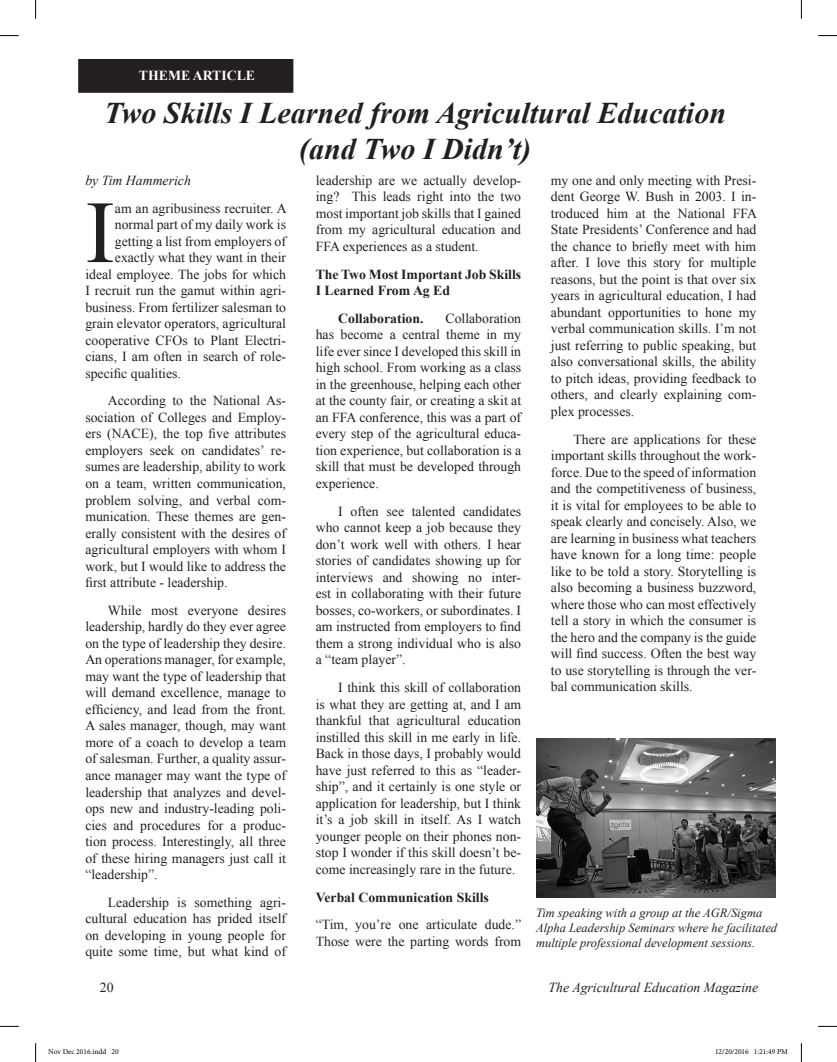
<style>
.page{position:relative;width:837px;height:1062px;background:#fff}
.page>*{position:absolute;margin:0;border:0;box-sizing:border-box;transform-origin:0 0}
.t1{font:88.5px "Times New Roman";color:#231f20}
.t2{font:italic 700 30px/36px "Times New Roman";color:#231f20;text-align:center}
.t3{font:13.75px/16.5px "Times New Roman";color:#231f20;text-align:justify}
.t4{font:700 13.75px/16.5px "Times New Roman";color:#231f20}
.t5{font:italic 13.75px "Times New Roman";color:#231f20}
.t6{font:700 13.75px "Times New Roman";color:#fff}
.t7{font:italic 12.5px/15px "Times New Roman";color:#231f20}
.t8{font:7.5px "Minion Pro";color:#000}
</style>
<div class="page">
<div style="left:79px;top:60px;width:213px;height:32px;background:#231f20"></div>
<div style="left:78px;top:59px;width:215px;height:34px;border:1px solid #231f20"></div>
<img style="left:536px;top:738px;width:239px;height:159px">
<svg style="left:0;top:35px;width:19px;height:1px"></svg>
<svg style="left:818px;top:35px;width:18px;height:1px"></svg>
<svg style="left:0;top:1025px;width:19px;height:1px"></svg>
<svg style="left:818px;top:1025px;width:18px;height:1px"></svg>
<svg style="left:35px;top:0;width:1px;height:19px"></svg>
<svg style="left:35px;top:1043px;width:1px;height:18px"></svg>
<svg style="left:800px;top:0;width:1px;height:19px"></svg>
<svg style="left:800px;top:1043px;width:1px;height:18px"></svg>
<p class="t6" style="left:139px;top:66px;width:118px">THEME ARTICLE</p>
<h2 class="t2" style="left:104px;top:94px;width:623px">Two Skills I Learned from Agricultural Education (and Two I Didn’t)</h2>
<p class="t5" style="left:85px;top:171px;width:107px">by Tim Hammerich</p>
<h1 class="t1" style="left:85px;top:173px;width:31px">I</h1>
<p class="t3" style="left:115px;top:199px;width:173px">am an agribusiness recruiter. A</p>
<p class="t3" style="left:115px;top:216px;width:173px">normal part of my daily work is</p>
<p class="t3" style="left:115px;top:232px;width:173px">getting a list from employers of</p>
<p class="t3" style="left:115px;top:249px;width:173px">exactly what they want in their</p>
<p class="t3" style="left:85px;top:265px;width:202px">ideal employee. The jobs for which</p>
<p class="t3" style="left:85px;top:282px;width:202px">I recruit run the gamut within agri-</p>
<p class="t3" style="left:85px;top:298px;width:202px">business. From fertilizer salesman to</p>
<p class="t3" style="left:85px;top:315px;width:202px">grain elevator operators, agricultural</p>
<p class="t3" style="left:85px;top:331px;width:202px">cooperative CFOs to Plant Electri-</p>
<p class="t3" style="left:85px;top:348px;width:202px">cians, I am often in search of role-</p>
<p class="t3" style="left:85px;top:364px;width:97px">specific qualities.</p>
<p class="t3" style="left:85px;top:392px;width:202px;text-indent:22px">According to the National As&shy;sociation of Colleges and Employ&shy;ers (NACE), the top five attributes employers seek on candidates’ re&shy;sumes are leadership, ability to work on a team, written communication, problem solving, and verbal com&shy;munication. These themes are gen&shy;erally consistent with the desires of agricultural employers with whom I work, but I would like to address the first attribute - leadership.</p>
<p class="t3" style="left:85px;top:601px;width:202px;text-indent:22px">While most everyone desires leadership, hardly do they ever agree on the type of leadership they desire.<br>An operations manager, for example, may want the type of leadership that will demand excellence, manage to efficiency, and lead from the front.<br>A sales manager, though, may want more of a coach to develop a team of salesman. Further, a quality assur&shy;ance manager may want the type of leadership that analyzes and devel&shy;ops new and industry-leading poli&shy;cies and procedures for a produc&shy;tion process. Interestingly, all three of these hiring managers just call it “leadership”.</p>
<p class="t3" style="left:85px;top:893px;width:202px;text-indent:22px">Leadership is something agri&shy;cultural education has prided itself on developing in young people for quite some time, but what kind of</p>
<p class="t3" style="left:315px;top:172px;width:207px">leadership are we actually develop&shy;ing? This leads right into the two most important job skills that I gained from my agricultural education and FFA experiences as a student.</p>
<p class="t4" style="left:315px;top:265px;width:207px">The Two Most Important Job Skills<br>I Learned From Ag Ed</p>
<p class="t4" style="left:338px;top:309px;width:87px">Collaboration.</p>
<p class="t3" style="left:315px;top:310px;width:207px;text-indent:130px">Collaboration has become a central theme in my life ever since I developed this skill in high school. From working as a class in the greenhouse, helping each other at the county fair, or creating a skit at an FFA conference, this was a part of every step of the agricultural educa&shy;tion experience, but collaboration is a skill that must be developed through experience.</p>
<p class="t3" style="left:315px;top:502px;width:207px;text-indent:22px">I often see talented candidates who cannot keep a job because they don’t work well with others. I hear stories of candidates showing up for interviews and showing no inter&shy;est in collaborating with their future bosses, co-workers, or subordinates. I am instructed from employers to find them a strong individual who is also a “team player”.</p>
<p class="t3" style="left:315px;top:679px;width:207px;text-indent:22px">I think this skill of collaboration is what they are getting at, and I am thankful that agricultural education instilled this skill in me early in life.<br>Back in those days, I probably would have just referred to this as “leader&shy;ship”, and it certainly is one style or application for leadership, but I think it’s a job skill in itself. As I watch younger people on their phones non&shy;stop I wonder if this skill doesn’t be&shy;come increasingly rare in the future.</p>
<p class="t4" style="left:315px;top:888px;width:174px">Verbal Communication Skills</p>
<p class="t3" style="left:315px;top:916px;width:207px">“Tim, you’re one articulate dude.”<br>Those were the parting words from</p>
<p class="t3" style="left:550px;top:172px;width:207px">my one and only meeting with Presi&shy;dent George W. Bush in 2003. I in&shy;troduced him at the National FFA State Presidents’ Conference and had the chance to briefly meet with him after. I love this story for multiple reasons, but the point is that over six years in agricultural education, I had abundant opportunities to hone my verbal communication skills. I’m not just referring to public speaking, but also conversational skills, the ability to pitch ideas, providing feedback to others, and clearly explaining com&shy;plex processes.</p>
<p class="t3" style="left:550px;top:430px;width:207px;text-indent:22px">There are applications for these important skills throughout the work&shy;force. Due to the speed of information and the competitiveness of business, it is vital for employees to be able to speak clearly and concisely. Also, we are learning in business what teachers have known for a long time: people like to be told a story. Storytelling is also becoming a business buzzword, where those who can most effectively tell a story in which the consumer is the hero and the company is the guide will find success. Often the best way to use storytelling is through the ver&shy;bal communication skills.</p>
<p class="t7" style="left:536px;top:904px;width:242px">Tim speaking with a group at the AGR/Sigma<br>Alpha Leadership Seminars where he facilitated multiple professional development sessions.</p>
<p class="t3" style="left:100px;top:978px;width:15px">20</p>
<p class="t5" style="left:548px;top:977px;width:211px">The Agricultural Education Magazine</p>
<p class="t8" style="left:48px;top:1046px;width:72px">Nov Dec 2016.indd 20</p>
<p class="t8" style="left:714px;top:1046px;width:74px">12/20/2016 1:21:49 PM</p>
</div>
